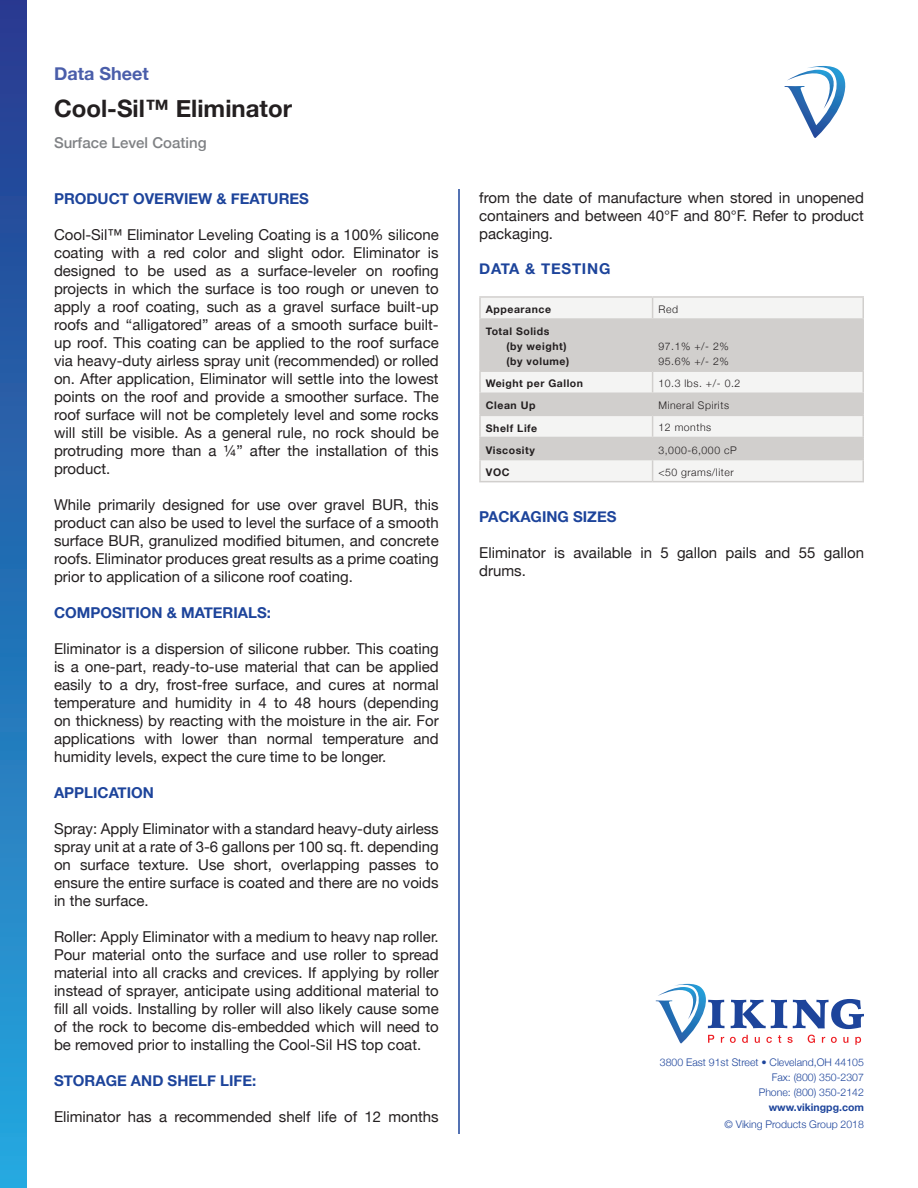
<style>
.page{position:relative;width:918px;height:1188px;background:#fff}
.page>*{position:absolute;margin:0;border:0;box-sizing:border-box;transform-origin:0 0}
.t1{font:700 24px "Helvetica Neue";color:#231f20}
.t2{font:700 18px "Helvetica Neue";color:#4a5eaa}
.t3{font:15px/18px "Helvetica Neue";color:#231f20;text-align:justify}
.t4{font:700 15px "Helvetica Neue";color:#1d449b}
.t5{font:500 15px "Helvetica Neue";color:#808285}
.t6{font:700 15px "Helvetica Neue";letter-spacing:.05em;color:#1d449b}
.t7{font:300 10.5px/15px "Helvetica Neue";color:#1d449b;text-align:right}
.t8{font:700 10.5px "Helvetica Neue";letter-spacing:.05em;color:#231f20}
.Data_Body{font:300 10.5px "Helvetica Neue";letter-spacing:.05em;color:#231f20}
.Data_Subs__2{font:300 10.5px "Helvetica Neue";letter-spacing:.05em;color:#231f20}
.t9{font:700 10.5px "Helvetica Neue";color:#1d449b}
</style>
<div class="page">
<div style="left:0;top:0;width:27px;height:1188px;background:linear-gradient(to bottom,#26398e,#25a7de)"></div>
<svg style="left:656px;top:984px;width:208px;height:61px"></svg>
<hr style="left:458px;top:189px;width:2px;height:945px;background:#1d449b">
<svg style="left:784px;top:66px;width:62px;height:72px"></svg>
<div style="left:481px;top:298px;width:381px;height:183px;background:#f4f4f3"></div>
<svg style="left:481px;top:320px;width:381px;height:139px;fill:#d1cfcd"></svg>
<hr style="left:479px;top:296px;width:174px;height:2px;background:#d1cfcd">
<hr style="left:479px;top:298px;width:2px;height:20px;background:#d1cfcd">
<hr style="left:653px;top:296px;width:211px;height:2px;background:#d1cfcd">
<svg style="left:652px;top:298px;width:1px;height:20px"></svg>
<hr style="left:862px;top:298px;width:2px;height:20px;background:#d1cfcd">
<hr style="left:479px;top:318px;width:174px;height:2px;background:#d1cfcd">
<hr style="left:479px;top:320px;width:2px;height:50px;background:#d1cfcd">
<hr style="left:653px;top:318px;width:211px;height:2px;background:#d1cfcd">
<hr style="left:652px;top:320px;width:1px;height:50px;background:#d1cfcd">
<hr style="left:862px;top:320px;width:2px;height:50px;background:#d1cfcd">
<hr style="left:479px;top:370px;width:174px;height:2px;background:#d1cfcd">
<hr style="left:479px;top:372px;width:2px;height:21px;background:#d1cfcd">
<hr style="left:653px;top:370px;width:211px;height:2px;background:#d1cfcd">
<hr style="left:862px;top:372px;width:2px;height:21px;background:#d1cfcd">
<hr style="left:479px;top:393px;width:174px;height:1px;background:#d1cfcd">
<hr style="left:479px;top:394px;width:2px;height:21px;background:#d1cfcd">
<hr style="left:653px;top:393px;width:211px;height:1px;background:#d1cfcd">
<hr style="left:862px;top:394px;width:2px;height:21px;background:#d1cfcd">
<hr style="left:479px;top:415px;width:174px;height:1px;background:#d1cfcd">
<hr style="left:479px;top:416px;width:2px;height:21px;background:#d1cfcd">
<hr style="left:653px;top:415px;width:211px;height:1px;background:#d1cfcd">
<hr style="left:862px;top:416px;width:2px;height:21px;background:#d1cfcd">
<hr style="left:479px;top:437px;width:174px;height:1px;background:#d1cfcd">
<hr style="left:479px;top:438px;width:2px;height:21px;background:#d1cfcd">
<hr style="left:653px;top:437px;width:211px;height:1px;background:#d1cfcd">
<hr style="left:862px;top:438px;width:2px;height:21px;background:#d1cfcd">
<hr style="left:479px;top:459px;width:174px;height:1px;background:#d1cfcd">
<hr style="left:479px;top:460px;width:2px;height:21px;background:#d1cfcd">
<hr style="left:653px;top:459px;width:211px;height:1px;background:#d1cfcd">
<svg style="left:652px;top:372px;width:1px;height:109px"></svg>
<hr style="left:862px;top:460px;width:2px;height:21px;background:#d1cfcd">
<hr style="left:479px;top:481px;width:174px;height:1px;background:#d1cfcd">
<hr style="left:653px;top:481px;width:211px;height:1px;background:#d1cfcd">
<p class="t2" style="left:54px;top:60px;width:96px">Data Sheet</p>
<p class="t1" style="left:54px;top:90px;width:240px">Cool-Sil™ Eliminator</p>
<p class="t5" style="left:54px;top:131px;width:154px">Surface Level Coating</p>
<p class="t4" style="left:54px;top:187px;width:257px">PRODUCT OVERVIEW &amp; FEATURES</p>
<p class="t3" style="left:54px;top:226px;width:386px">Cool-Sil™ Eliminator Leveling Coating is a 100% silicone coating with a red color and slight odor. Eliminator is designed to be used as a surface-leveler on roofing projects in which the surface is too rough or uneven to apply a roof coating, such as a gravel surface built-up roofs and “alligatored” areas of a smooth surface built&shy;up roof. This coating can be applied to the roof surface via heavy-duty airless spray unit (recommended) or rolled on. After application, Eliminator will settle into the lowest points on the roof and provide a smoother surface. The roof surface will not be completely level and some rocks will still be visible. As a general rule, no rock should be protruding more than a ¼” after the installation of this product.</p>
<p class="t3" style="left:54px;top:496px;width:386px">While primarily designed for use over gravel BUR, this product can also be used to level the surface of a smooth surface BUR, granulized modified bitumen, and concrete roofs. Eliminator produces great results as a prime coating prior to application of a silicone roof coating.</p>
<p class="t4" style="left:54px;top:601px;width:218px">COMPOSITION &amp; MATERIALS:</p>
<p class="t3" style="left:54px;top:640px;width:386px">Eliminator is a dispersion of silicone rubber. This coating is a one-part, ready-to-use material that can be applied easily to a dry, frost-free surface, and cures at normal temperature and humidity in 4 to 48 hours (depending on thickness) by reacting with the moisture in the air. For applications with lower than normal temperature and humidity levels, expect the cure time to be longer.</p>
<p class="t4" style="left:54px;top:781px;width:101px">APPLICATION</p>
<p class="t3" style="left:54px;top:820px;width:386px">Spray: Apply Eliminator with a standard heavy-duty airless spray unit at a rate of 3-6 gallons per 100 sq. ft. depending on surface texture. Use short, overlapping passes to ensure the entire surface is coated and there are no voids in the surface.</p>
<p class="t3" style="left:54px;top:928px;width:386px">Roller: Apply Eliminator with a medium to heavy nap roller.<br>Pour material onto the surface and use roller to spread material into all cracks and crevices. If applying by roller instead of sprayer, anticipate using additional material to fill all voids. Installing by roller will also likely cause some of the rock to become dis-embedded which will need to be removed prior to installing the Cool-Sil HS top coat.</p>
<p class="t4" style="left:54px;top:1069px;width:204px">STORAGE AND SHELF LIFE:</p>
<p class="t3" style="left:54px;top:1108px;width:386px">Eliminator has a recommended shelf life of 12 months</p>
<p class="t3" style="left:479px;top:190px;width:386px">from the date of manufacture when stored in unopened containers and between 40°F and 80°F. Refer to product packaging.</p>
<p class="t6" style="left:479px;top:257px;width:133px">DATA &amp; TESTING</p>
<p class="t8" style="left:486px;top:301px;width:67px">Appearance</p>
<p class="Data_Body" style="left:659px;top:301px;width:21px">Red</p>
<p class="t8" style="left:486px;top:323px;width:65px">Total Solids</p>
<p class="t8" style="left:507px;top:338px;width:61px">(by weight)</p>
<p class="t8" style="left:507px;top:353px;width:64px">(by volume)</p>
<p class="Data_Body" style="left:659px;top:338px;width:72px">97.1% +/- 2%</p>
<p class="Data_Body" style="left:659px;top:353px;width:72px">95.6% +/- 2%</p>
<p class="t8" style="left:486px;top:375px;width:99px">Weight per Gallon</p>
<p class="Data_Body" style="left:659px;top:375px;width:83px">10.3 lbs. +/- 0.2</p>
<p class="t8" style="left:486px;top:397px;width:51px">Clean Up</p>
<p class="Data_Body" style="left:659px;top:397px;width:72px">Mineral Spirits</p>
<p class="t8" style="left:486px;top:420px;width:53px">Shelf Life</p>
<p class="Data_Subs__2" style="left:659px;top:419px;width:54px">12 months</p>
<p class="t8" style="left:486px;top:442px;width:50px">Viscosity</p>
<p class="Data_Subs__2" style="left:659px;top:441px;width:80px">3,000-6,000 cP</p>
<p class="t8" style="left:486px;top:464px;width:25px">VOC</p>
<p class="Data_Subs__2" style="left:659px;top:463px;width:77px">&lt;50 grams/liter</p>
<p class="t4" style="left:479px;top:505px;width:139px">PACKAGING SIZES</p>
<p class="t3" style="left:479px;top:545px;width:386px">Eliminator is available in 5 gallon pails and 55 gallon drums.</p>
<p class="t7" style="left:660px;top:1054px;width:206px">3800 East 91st Street • Cleveland,OH 44105<br>Fax: (800) 350-2307<br>Phone: (800) 350-2142</p>
<p class="t9" style="left:769px;top:1099px;width:97px">www.vikingpg.com</p>
<p class="t7" style="left:724px;top:1116px;width:141px">© Viking Products Group 2018</p>
</div>
